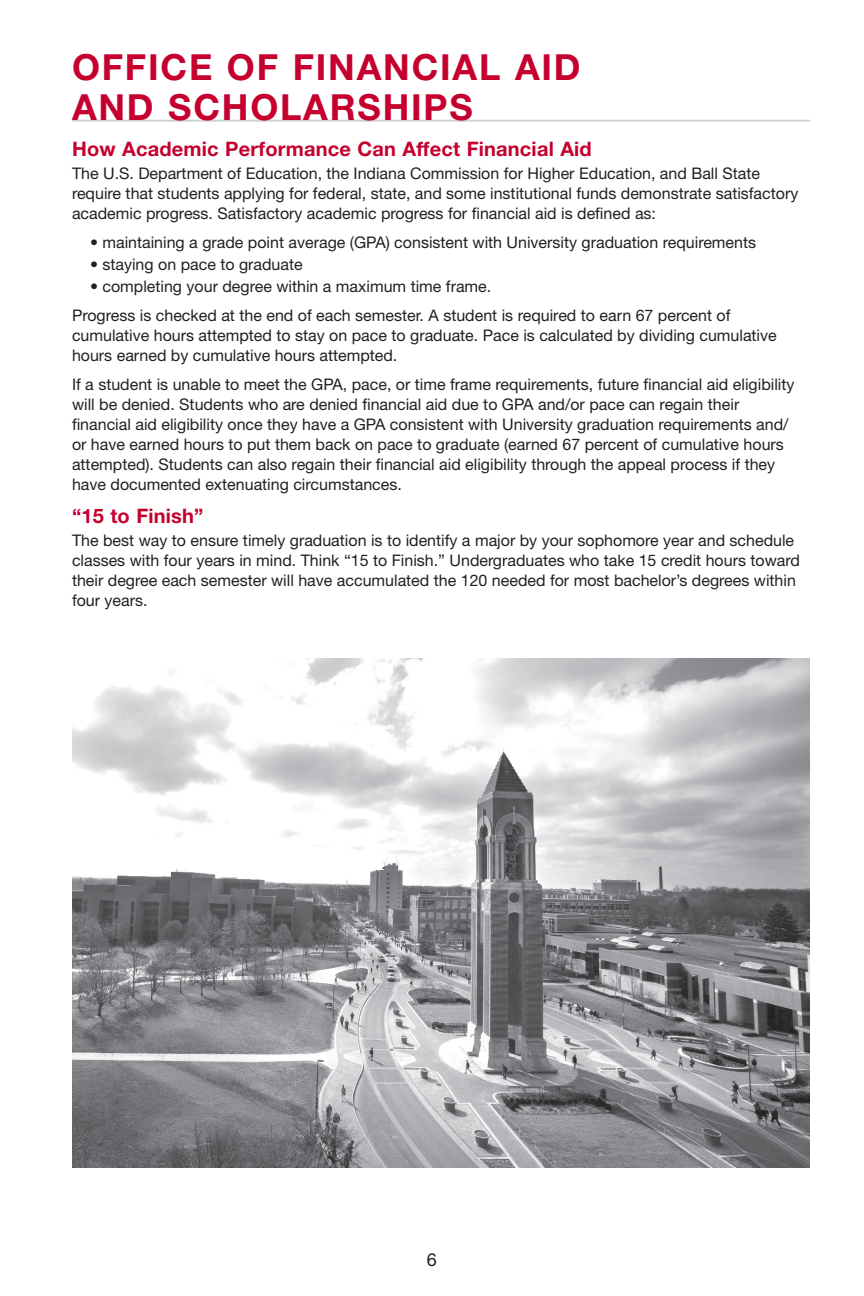
<style>
.page{position:relative;width:864px;height:1296px;background:#fff}
.page>*{position:absolute;margin:0;border:0;box-sizing:border-box;transform-origin:0 0}
.Heading_1{font:700 36px/40px "Helvetica Neue LT Std";letter-spacing:.05em;color:#c5002e}
.Heading_2{font:700 20px "Helvetica Neue LT Std";letter-spacing:.01em;color:#c5002e}
.t1{font:18px "Helvetica Neue LT Std";color:#231f20}
.Body{font:16px/20px "Helvetica Neue LT Std";color:#231f20}
.Bullets{font:16px "Helvetica Neue LT Std";color:#231f20}
</style>
<div class="page">
<hr style="left:72px;top:120px;width:738px;height:2px;background:#d1d2d4">
<img style="left:72px;top:659px;width:738px;height:509px">
<p class="Heading_1" style="left:72px;top:46px;width:510px">OFFICE OF FINANCIAL AID<br>AND SCHOLARSHIPS</p>
<p class="Heading_2" style="left:72px;top:137px;width:521px">How Academic Performance Can Affect Financial Aid</p>
<p class="Body" style="left:72px;top:163px;width:728px">The U.S. Department of Education, the Indiana Commission for Higher Education, and Ball State require that students applying for federal, state, and some institutional funds demonstrate satisfactory academic progress. Satisfactory academic progress for financial aid is defined as:</p>
<p class="Bullets" style="left:90px;top:233px;width:668px">• maintaining a grade point average (GPA) consistent with University graduation requirements</p>
<p class="Bullets" style="left:90px;top:255px;width:214px">• staying on pace to graduate</p>
<p class="Bullets" style="left:90px;top:277px;width:403px">• completing your degree within a maximum time frame.</p>
<p class="Body" style="left:72px;top:305px;width:706px">Progress is checked at the end of each semester. A student is required to earn 67 percent of cumulative hours attempted to stay on pace to graduate. Pace is calculated by dividing cumulative hours earned by cumulative hours attempted.</p>
<p class="Body" style="left:72px;top:374px;width:724px">If a student is unable to meet the GPA, pace, or time frame requirements, future financial aid eligibility will be denied. Students who are denied financial aid due to GPA and/or pace can regain their financial aid eligibility once they have a GPA consistent with University graduation requirements and/ or have earned hours to put them back on pace to graduate (earned 67 percent of cumulative hours attempted). Students can also regain their financial aid eligibility through the appeal process if they have documented extenuating circumstances.</p>
<p class="Heading_2" style="left:72px;top:504px;width:133px">“15 to Finish”</p>
<p class="Body" style="left:72px;top:530px;width:729px">The best way to ensure timely graduation is to identify a major by your sophomore year and schedule classes with four years in mind. Think “15 to Finish.” Undergraduates who take 15 credit hours toward their degree each semester will have accumulated the 120 needed for most bachelor’s degrees within four years.</p>
<p class="t1" style="left:427px;top:1249px;width:12px">6</p>
</div>
